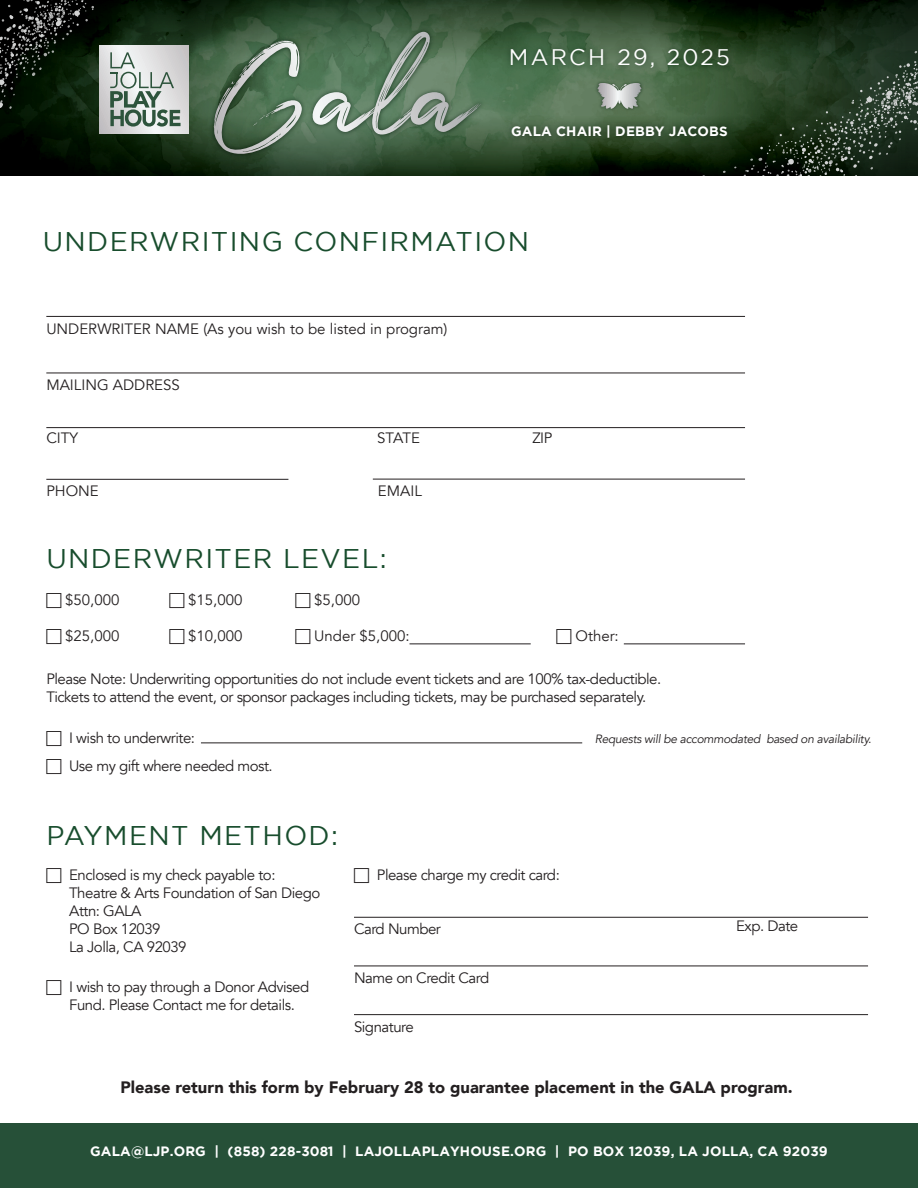
<style>
.page{position:relative;width:918px;height:1188px;background:#fff}
.page>*{position:absolute;margin:0;border:0;box-sizing:border-box;transform-origin:0 0}
.t1{font:27px "Gotham";letter-spacing:.05em;color:#184d2d}
.t2{font:22.5px "Gotham";letter-spacing:.1em;color:#fff}
.t3{font:900 16.5px "Avenir";color:#231f20}
.t4{font:15px/18px "Avenir";letter-spacing:-.03em;color:#231f20}
.t5{font:15px "Avenir";color:#231f20}
.t6{font:700 13.5px "Gotham";letter-spacing:.01em;color:#fff}
.t7{font:italic 12px "Avenir";letter-spacing:-.025em;color:#231f20}
</style>
<div class="page">
<hr style="left:46px;top:316px;width:699px;height:1px;background:#231f20">
<hr style="left:46px;top:373px;width:699px;height:1px;background:#231f20">
<hr style="left:46px;top:427px;width:699px;height:1px;background:#231f20">
<hr style="left:354px;top:917px;width:514px;height:1px;background:#231f20">
<hr style="left:354px;top:966px;width:514px;height:1px;background:#231f20">
<hr style="left:354px;top:1014px;width:514px;height:1px;background:#231f20">
<hr style="left:46px;top:479px;width:242px;height:1px;background:#231f20">
<hr style="left:373px;top:479px;width:372px;height:1px;background:#231f20">
<hr style="left:201px;top:743px;width:381px;height:1px;background:#231f20">
<hr style="left:410px;top:644px;width:121px;height:1px;background:#231f20">
<hr style="left:624px;top:644px;width:121px;height:1px;background:#231f20">
<img style="left:488px;top:64px;width:157px;height:46px">
<svg style="left:0;top:64px;width:207px;height:46px"></svg>
<svg style="left:645px;top:64px;width:99px;height:46px;background:#446341"></svg>
<svg style="left:94px;top:0;width:824px;height:64px;background:#1c321c"></svg>
<svg style="left:0;top:110px;width:744px;height:65px;background:#132611"></svg>
<svg style="left:744px;top:61px;width:174px;height:115px;background:#283b27"></svg>
<svg style="left:0;top:0;width:94px;height:109px;background:#151f15"></svg>
<img style="left:500px;top:37px;width:239px;height:41px">
<img style="left:502px;top:115px;width:235px;height:33px">
<img style="left:207px;top:25px;width:281px;height:136px">
<svg style="left:213px;top:40px;width:89px;height:120px;background:#5e7861"></svg>
<svg style="left:310px;top:32px;width:171px;height:103px;background:#6a866e"></svg>
<img style="left:594px;top:79px;width:51px;height:34px">
<svg style="left:595px;top:83px;width:49px;height:26px"></svg>
<svg style="left:99px;top:45px;width:90px;height:89px;background:#d8d7d8"></svg>
<svg style="left:110px;top:52px;width:71px;height:75px;background:#b2bdb7"></svg>
<div style="left:0;top:1123px;width:918px;height:65px;background:#265038"></div>
<h2 class="t2" style="left:509px;top:45px;width:223px">MARCH 29, 2025</h2>
<p class="t6" style="left:511px;top:123px;width:218px">GALA CHAIR | DEBBY JACOBS</p>
<h1 class="t1" style="left:43px;top:226px;width:488px">UNDERWRITING CONFIRMATION</h1>
<p class="t5" style="left:46px;top:320px;width:403px">UNDERWRITER NAME (As you wish to be listed in program)</p>
<p class="t5" style="left:46px;top:376px;width:135px">MAILING ADDRESS</p>
<p class="t4" style="left:46px;top:429px;width:33px">CITY</p>
<p class="t4" style="left:377px;top:429px;width:44px">STATE</p>
<p class="t4" style="left:532px;top:429px;width:21px">ZIP</p>
<p class="t4" style="left:46px;top:483px;width:54px">PHONE</p>
<p class="t4" style="left:378px;top:482px;width:45px">EMAIL</p>
<h1 class="t1" style="left:46px;top:543px;width:342px">UNDERWRITER LEVEL:</h1>
<p class="t4" style="left:65px;top:591px;width:56px">$50,000</p>
<p class="t4" style="left:188px;top:591px;width:56px">$15,000</p>
<p class="t4" style="left:314px;top:591px;width:47px">$5,000</p>
<p class="t4" style="left:65px;top:627px;width:56px">$25,000</p>
<p class="t4" style="left:188px;top:627px;width:56px">$10,000</p>
<p class="t5" style="left:314px;top:627px;width:97px">Under $5,000:</p>
<p class="t4" style="left:576px;top:627px;width:45px">Other:</p>
<p class="t4" style="left:46px;top:671px;width:616px">Please Note: Underwriting opportunities do not include event tickets and are 100% tax-deductible.<br>Tickets to attend the event, or sponsor packages including tickets, may be purchased separately.</p>
<p class="t4" style="left:69px;top:724px;width:205px;line-height:28.2px">I wish to underwrite:<br>Use my gift where needed most.</p>
<p class="t7" style="left:595px;top:732px;width:278px">Requests will be accommodated based on availability.</p>
<h1 class="t1" style="left:46px;top:821px;width:293px">PAYMENT METHOD:</h1>
<p class="t4" style="left:69px;top:866px;width:253px">Enclosed is my check payable to:<br>Theatre &amp; Arts Foundation of San Diego<br>Attn: GALA<br>PO Box 12039<br>La Jolla, CA 92039</p>
<p class="t4" style="left:69px;top:979px;width:242px">I wish to pay through a Donor Advised<br>Fund. Please Contact me for details.</p>
<p class="t4" style="left:377px;top:866px;width:184px">Please charge my credit card:</p>
<p class="t4" style="left:354px;top:920px;width:88px">Card Number</p>
<p class="t4" style="left:736px;top:917px;width:64px">Exp. Date</p>
<p class="t4" style="left:354px;top:969px;width:137px">Name on Credit Card</p>
<p class="t4" style="left:354px;top:1018px;width:61px">Signature</p>
<p class="t3" style="left:120px;top:1073px;width:674px">Please return this form by February 28 to guarantee placement in the GALA program.</p>
<p class="t6" style="left:90px;top:1144px;width:739px">GALA@LJP.ORG | (858) 228-3081 | LAJOLLAPLAYHOUSE.ORG | PO BOX 12039, LA JOLLA, CA 92039</p>
</div>
